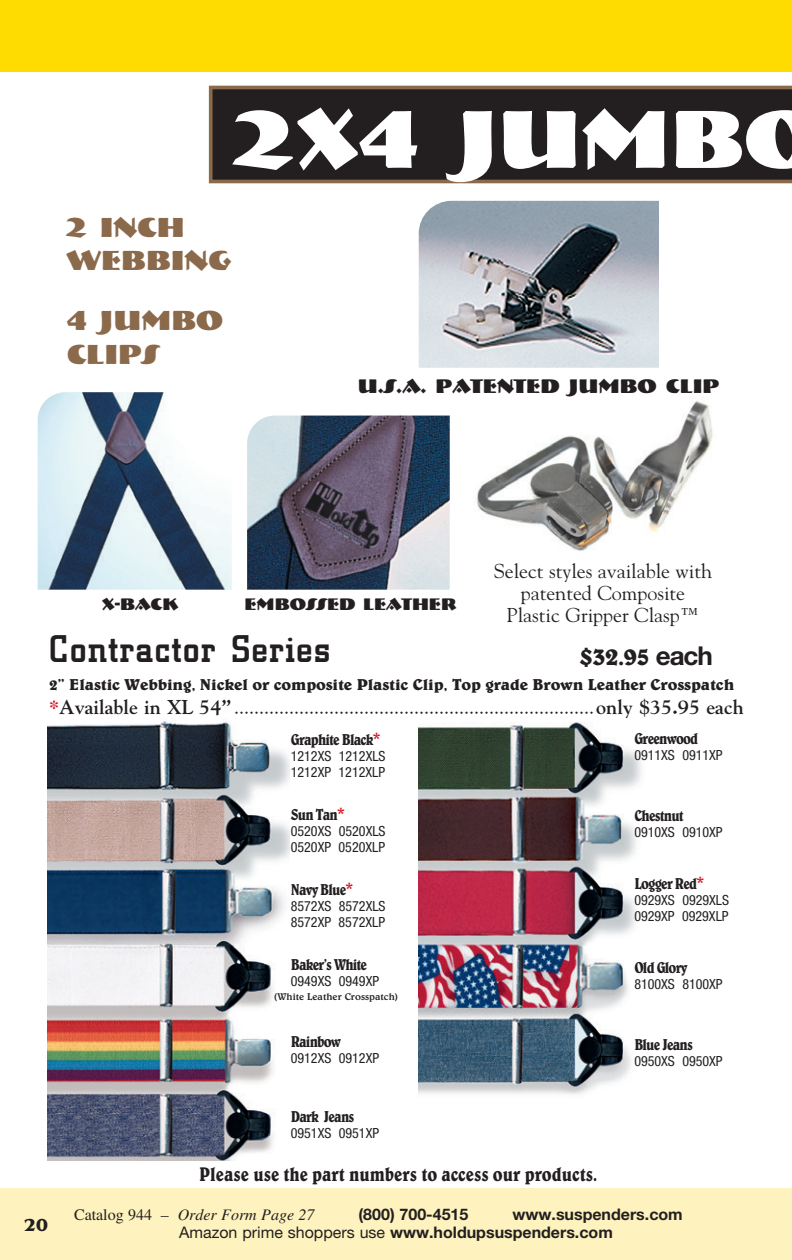
<style>
.page{position:relative;width:792px;height:1260px;background:#fff}
.page>*{position:absolute;margin:0;border:0;box-sizing:border-box;transform-origin:0 0}
.t1{font:900 83.4px "Bremen BT";color:#fff}
.t2{font:40px "City D Med";letter-spacing:.025em;color:#231f20}
.t3{font:900 28px/33.6px "Bremen BT";color:#8b6a4b}
.t4{font:700 26px "Belwe BT";color:#231f20}
.t5{font:20px/22px "Goudy";color:#231f20;text-align:center}
.t6{font:condensed 20px "Belwe BT";color:#231f20}
.t7{font:900 20px "Bremen BT";color:#231f20}
.t8{font:700 18px "Benguiat IT Cby BT";color:#231f20}
.t9{font:900 17px "Bremen BT";color:#231f20}
.t10{font:condensed 16px "Belwe BT";letter-spacing:-.05em;color:#231f20}
.t11{font:700 16px/18.2px "Helvetica Neue";color:#231f20}
.t12{font:700 16px "Belwe BT";letter-spacing:-.01em;color:#231f20}
.t13{font:italic 16px "Times";color:#231f20}
.t14{font:condensed 14px "Helvetica Neue";color:#231f20}
.t15{font:500 10px "Belwe BT";color:#231f20}
.s1{font-weight:700;color:#d7171f}
.s2{font-weight:700}
.s3{font-family:"Helvetica Neue"}
.s4{font-size:18px;color:#d7171f}
.s5{font-style:normal}
.s6{font-weight:400}
</style>
<div class="page">
<div style="left:0;top:1188px;width:792px;height:72px;background:#fef3be"></div>
<div style="left:0;top:0;width:792px;height:72px;background:#ffdc01"></div>
<svg style="left:209px;top:86px;width:583px;height:97px;background:#2a2423"></svg>
<img style="left:419px;top:722px;width:223px;height:373px">
<img style="left:47px;top:721px;width:243px;height:439px">
<img style="left:38px;top:392px;width:194px;height:198px">
<img style="left:247px;top:416px;width:203px;height:174px">
<img style="left:419px;top:201px;width:240px;height:167px">
<img style="left:476px;top:400px;width:237px;height:151px">
<p class="t1" style="left:235px;top:85px;width:591px">2X4 JUMBO</p>
<p class="t3" style="left:67px;top:209px;width:166px">2 INCH<br>WEBBING</p>
<p class="t3" style="left:67px;top:303px;width:158px">4 JUMBO<br>CLIPS</p>
<p class="t7" style="left:358px;top:373px;width:363px">U.S.A. PATENTED JUMBO CLIP</p>
<p class="t9" style="left:102px;top:594px;width:78px">X-BACK</p>
<p class="t9" style="left:244px;top:594px;width:214px">EMBOSSED LEATHER</p>
<p class="t5" style="left:494px;top:559px;width:220px">Select styles available with patented Composite<br>Plastic Gripper Clasp™</p>
<p class="t2" style="left:49px;top:623px;width:283px">Contractor Series</p>
<p class="t12" style="left:49px;top:674px;width:687px">2” Elastic Webbing, Nickel or composite Plastic Clip, Top grade Brown Leather Crosspatch</p>
<p class="t5" style="left:49px;top:696px;width:696px"><span class="s1">*</span><span class="s2">Available in XL 54”</span> ........................................................................<span class="s2">only $35.95 each</span></p>
<p class="t4" style="left:580px;top:639px;width:135px">$32.95 <span class="s3">each</span></p>
<p class="t8" style="left:24px;top:1214px;width:25px">20</p>
<p class="t10" style="left:291px;top:730px;width:91px">Graphite Black<span class="s4">*</span></p>
<p class="t14" style="left:291px;top:748px;width:96px">1212XS 1212XLS</p>
<p class="t14" style="left:291px;top:764px;width:96px">1212XP 1212XLP</p>
<p class="t10" style="left:291px;top:805px;width:55px">Sun Tan<span class="s4">*</span></p>
<p class="t14" style="left:291px;top:823px;width:96px">0520XS 0520XLS</p>
<p class="t14" style="left:291px;top:839px;width:96px">0520XP 0520XLP</p>
<p class="t10" style="left:291px;top:880px;width:64px">Navy Blue<span class="s4">*</span></p>
<p class="t14" style="left:291px;top:898px;width:96px">8572XS 8572XLS</p>
<p class="t14" style="left:291px;top:914px;width:96px">8572XP 8572XLP</p>
<p class="t10" style="left:291px;top:955px;width:78px">Baker’s White</p>
<p class="t14" style="left:291px;top:973px;width:90px">0949XS 0949XP</p>
<p class="t15" style="left:274px;top:991px;width:125px">(White Leather Crosspatch)</p>
<p class="t10" style="left:291px;top:1032px;width:52px">Rainbow</p>
<p class="t14" style="left:291px;top:1050px;width:90px">0912XS 0912XP</p>
<p class="t10" style="left:291px;top:1107px;width:65px">Dark Jeans</p>
<p class="t14" style="left:291px;top:1125px;width:90px">0951XS 0951XP</p>
<p class="t6" style="left:199px;top:1162px;width:399px">Please use the part numbers to access our products.</p>
<p class="t10" style="left:634px;top:728px;width:65px">Greenwood</p>
<p class="t14" style="left:634px;top:747px;width:90px">0911XS 0911XP</p>
<p class="t10" style="left:634px;top:805px;width:51px">Chestnut</p>
<p class="t14" style="left:634px;top:824px;width:90px">0910XS 0910XP</p>
<p class="t10" style="left:634px;top:873px;width:71px">Logger Red<span class="s4">*</span></p>
<p class="t14" style="left:634px;top:892px;width:96px">0929XS 0929XLS</p>
<p class="t14" style="left:634px;top:908px;width:96px">0929XP 0929XLP</p>
<p class="t10" style="left:634px;top:957px;width:55px">Old Glory</p>
<p class="t14" style="left:634px;top:976px;width:90px">8100XS 8100XP</p>
<p class="t10" style="left:634px;top:1034px;width:60px">Blue Jeans</p>
<p class="t14" style="left:634px;top:1053px;width:90px">0950XS 0950XP</p>
<p class="t13" style="left:74px;top:1206px;width:242px"><span class="s5">Catalog 944 –</span> Order Form Page 27</p>
<p class="t11" style="left:359px;top:1205px;width:111px">(800) 700-4515</p>
<p class="t11" style="left:179px;top:1205px;width:505px;text-indent:333px">www.suspenders.com<br><span class="s6">Amazon prime shoppers use</span> www.holdupsuspenders.com</p>
</div>
